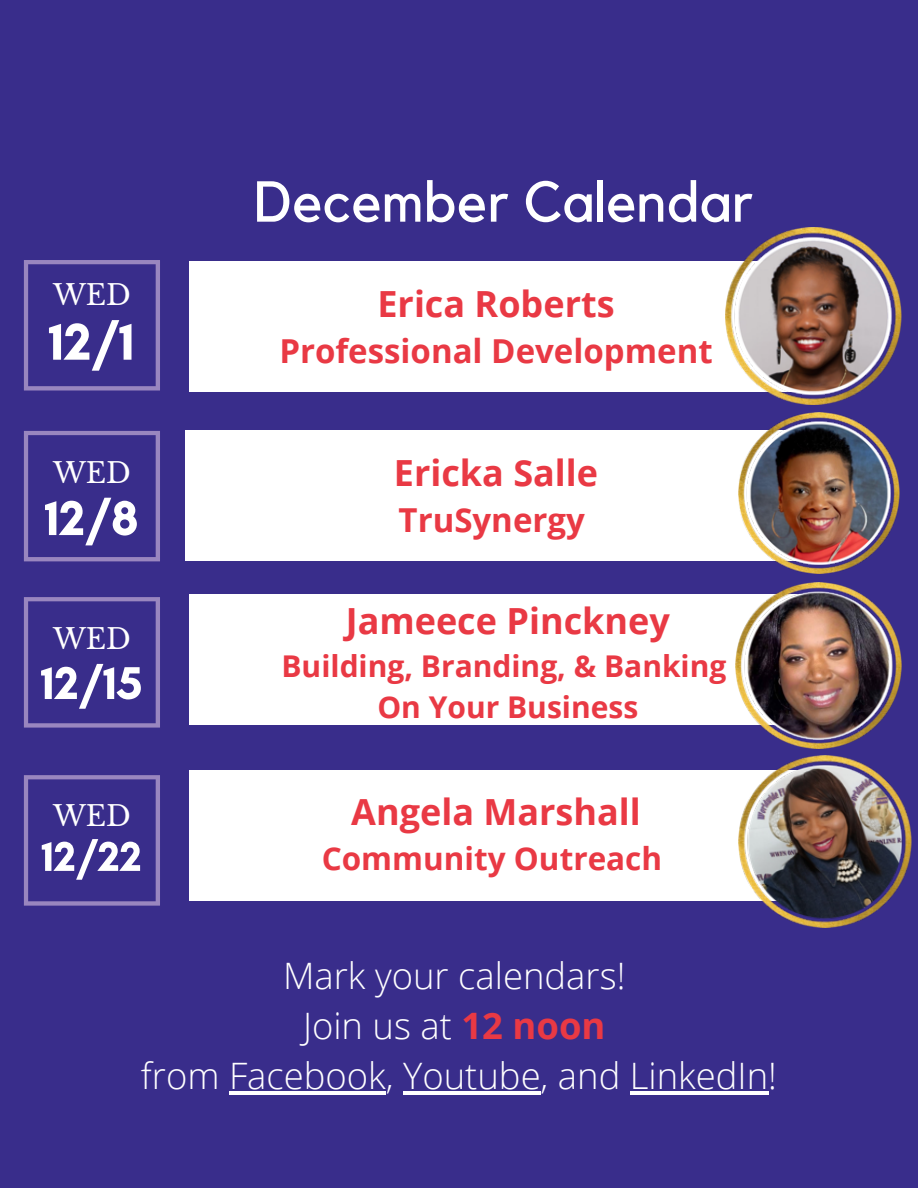
<style>
.page{position:relative;width:918px;height:1188px;background:#392d8b}
.page>*{position:absolute;margin:0;border:0;box-sizing:border-box;transform-origin:0 0}
.t1{font:57px "Kollektif";color:#fff}
.t2{font:300 36.45px/49.9px "Open Sans";color:#fff;text-align:center}
.t3{font:700 36px "Open Sans";color:#e93944}
.t4{font:700 33px "Open Sans";color:#e93944}
.t5{font:700 31.5px "Open Sans";color:#e93944}
.t6{font:700 30px/41.7px "Open Sans";color:#e93944;text-align:center}
.t7{font:28.05px "Libre Baskerville";color:#fff}
.s1{font-weight:700;color:#e93944}
</style>
<div class="page">
<svg style="left:24px;top:260px;width:136px;height:131px"></svg>
<svg style="left:24px;top:431px;width:136px;height:130px"></svg>
<div style="left:185px;top:431px;width:637px;height:130px;background:#fff"></div>
<div style="left:189px;top:594px;width:637px;height:130px;background:#fff"></div>
<div style="left:189px;top:770px;width:637px;height:131px;background:#fff"></div>
<div style="left:189px;top:262px;width:637px;height:130px;background:#fff"></div>
<img style="left:725px;top:227px;width:177px;height:177px">
<img style="left:735px;top:582px;width:167px;height:167px">
<img style="left:738px;top:755px;width:174px;height:172px">
<img style="left:738px;top:413px;width:161px;height:160px">
<svg style="left:24px;top:597px;width:136px;height:131px"></svg>
<svg style="left:24px;top:775px;width:136px;height:131px"></svg>
<hr style="left:229px;top:1092px;width:157px;height:3px;background:#fff">
<hr style="left:403px;top:1092px;width:138px;height:3px;background:#fff">
<hr style="left:630px;top:1092px;width:138px;height:3px;background:#fff">
<p class="t7" style="left:53px;top:278px;width:80px">WED</p>
<h1 class="t1" style="left:254px;top:176px;width:501px">December Calendar</h1>
<p class="t3" style="left:378px;top:279px;width:239px">Erica Roberts</p>
<p class="t4" style="left:279px;top:328px;width:435px">Professional Development</p>
<p class="t7" style="left:53px;top:456px;width:80px">WED</p>
<p class="t7" style="left:53px;top:622px;width:80px">WED</p>
<p class="t7" style="left:53px;top:799px;width:80px">WED</p>
<p class="t3" style="left:394px;top:448px;width:206px">Ericka Salle</p>
<p class="t4" style="left:399px;top:497px;width:188px">TruSynergy</p>
<p class="t3" style="left:346px;top:595px;width:326px">Jameece Pinckney</p>
<p class="t6" style="left:282px;top:644px;width:446px">Building, Branding, &amp; Banking<br>On Your Business</p>
<p class="t3" style="left:351px;top:787px;width:291px">Angela Marshall</p>
<p class="t5" style="left:322px;top:837px;width:342px">Community Outreach</p>
<p class="t2" style="left:141px;top:950px;width:638px">Mark your calendars!<br>Join us at <span class="s1">12 noon<br></span>from Facebook, Youtube, and LinkedIn!</p>
</div>
